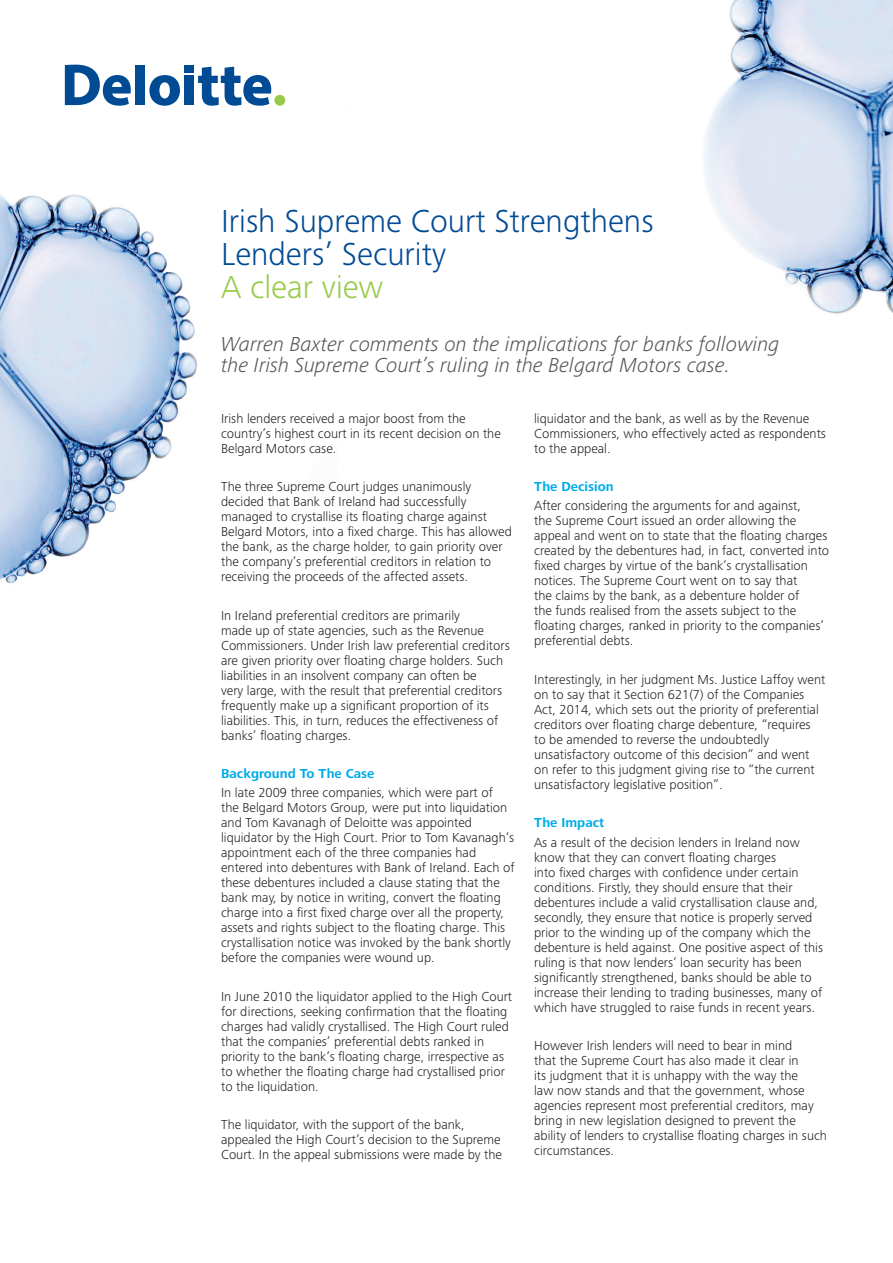
<style>
.page{position:relative;width:893px;height:1263px;background:#fff}
.page>*{position:absolute;margin:0;border:0;box-sizing:border-box;transform-origin:0 0}
.t1{font:300 33px/33px "Frutiger Next Pro";color:#014a94}
.t2{font:300 33px "Frutiger Next Pro";color:#97ca49}
.t3{font:italic 300 21px/21px "Frutiger Next Pro";color:#55565a}
.t4{font:300 13.5px/15px "Frutiger Next Pro";color:#231f20}
.t5{font:700 13.5px "Frutiger Next Pro";color:#00abe7}
</style>
<div class="page">
<img style="left:0;top:64px;width:286px;height:520px">
<img style="left:704px;top:0;width:189px;height:314px">
<div style="left:135px;top:65px;width:10px;height:40px;background:#014a94"></div>
<svg style="left:149px;top:75px;width:31px;height:31px"></svg>
<div style="left:184px;top:76px;width:10px;height:29px;background:#014a94"></div>
<div style="left:184px;top:65px;width:10px;height:8px;background:#014a94"></div>
<svg style="left:198px;top:67px;width:73px;height:39px"></svg>
<div style="left:274px;top:95px;width:11px;height:11px;background:#97ca49;border-radius:50%"></div>
<svg style="left:65px;top:65px;width:66px;height:41px"></svg>
<h1 class="t1" style="left:221px;top:205px;width:434px">Irish Supreme Court Strengthens<br>Lenders’ Security</h1>
<h1 class="t2" style="left:221px;top:268px;width:164px">A clear view</h1>
<h2 class="t3" style="left:221px;top:334px;width:560px">Warren Baxter comments on the implications for banks following the Irish Supreme Court’s ruling in the Belgard Motors case.</h2>
<p class="t4" style="left:221px;top:411px;width:281px">Irish lenders received a major boost from the country’s highest court in its recent decision on the<br>Belgard Motors case.</p>
<p class="t4" style="left:221px;top:479px;width:292px">The three Supreme Court judges unanimously decided that Bank of Ireland had successfully managed to crystallise its floating charge against Belgard Motors, into a fixed charge. This has allowed the bank, as the charge holder, to gain priority over the company’s preferential creditors in relation to receiving the proceeds of the affected assets.</p>
<p class="t4" style="left:221px;top:608px;width:290px">In Ireland preferential creditors are primarily<br>made up of state agencies, such as the Revenue Commissioners. Under Irish law preferential creditors are given priority over floating charge holders. Such liabilities in an insolvent company can often be<br>very large, with the result that preferential creditors frequently make up a significant proportion of its liabilities. This, in turn, reduces the effectiveness of banks’ floating charges.</p>
<p class="t5" style="left:221px;top:766px;width:155px">Background To The Case</p>
<p class="t4" style="left:221px;top:785px;width:295px">In late 2009 three companies, which were part of<br>the Belgard Motors Group, were put into liquidation and Tom Kavanagh of Deloitte was appointed liquidator by the High Court. Prior to Tom Kavanagh’s appointment each of the three companies had entered into debentures with Bank of Ireland. Each of these debentures included a clause stating that the bank may, by notice in writing, convert the floating charge into a first fixed charge over all the property, assets and rights subject to the floating charge. This crystallisation notice was invoked by the bank shortly before the companies were wound up.</p>
<p class="t4" style="left:221px;top:989px;width:293px">In June 2010 the liquidator applied to the High Court for directions, seeking confirmation that the floating charges had validly crystallised. The High Court ruled that the companies’ preferential debts ranked in priority to the bank’s floating charge, irrespective as to whether the floating charge had crystallised prior to the liquidation.</p>
<p class="t4" style="left:221px;top:1117px;width:282px">The liquidator, with the support of the bank, appealed the High Court’s decision to the Supreme<br>Court. In the appeal submissions were made by the</p>
<p class="t4" style="left:534px;top:411px;width:293px">liquidator and the bank, as well as by the Revenue<br>Commissioners, who effectively acted as respondents to the appeal.</p>
<p class="t5" style="left:534px;top:479px;width:81px">The Decision</p>
<p class="t4" style="left:534px;top:498px;width:297px">After considering the arguments for and against,<br>the Supreme Court issued an order allowing the appeal and went on to state that the floating charges created by the debentures had, in fact, converted into fixed charges by virtue of the bank’s crystallisation notices. The Supreme Court went on to say that<br>the claims by the bank, as a debenture holder of<br>the funds realised from the assets subject to the floating charges, ranked in priority to the companies’ preferential debts.</p>
<p class="t4" style="left:534px;top:672px;width:293px">Interestingly, in her judgment Ms. Justice Laffoy went on to say that it Section 621(7) of the Companies Act, 2014, which sets out the priority of preferential creditors over floating charge debenture, “requires to be amended to reverse the undoubtedly unsatisfactory outcome of this decision” and went on refer to this judgment giving rise to “the current unsatisfactory legislative position”.</p>
<p class="t5" style="left:534px;top:815px;width:72px">The Impact</p>
<p class="t4" style="left:534px;top:835px;width:290px">As a result of the decision lenders in Ireland now know that they can convert floating charges<br>into fixed charges with confidence under certain conditions. Firstly, they should ensure that their debentures include a valid crystallisation clause and, secondly, they ensure that notice is properly served prior to the winding up of the company which the debenture is held against. One positive aspect of this ruling is that now lenders’ loan security has been significantly strengthened, banks should be able to increase their lending to trading businesses, many of which have struggled to raise funds in recent years.</p>
<p class="t4" style="left:534px;top:1038px;width:294px">However Irish lenders will need to bear in mind<br>that the Supreme Court has also made it clear in<br>its judgment that it is unhappy with the way the<br>law now stands and that the government, whose agencies represent most preferential creditors, may bring in new legislation designed to prevent the ability of lenders to crystallise floating charges in such circumstances.</p>
</div>
